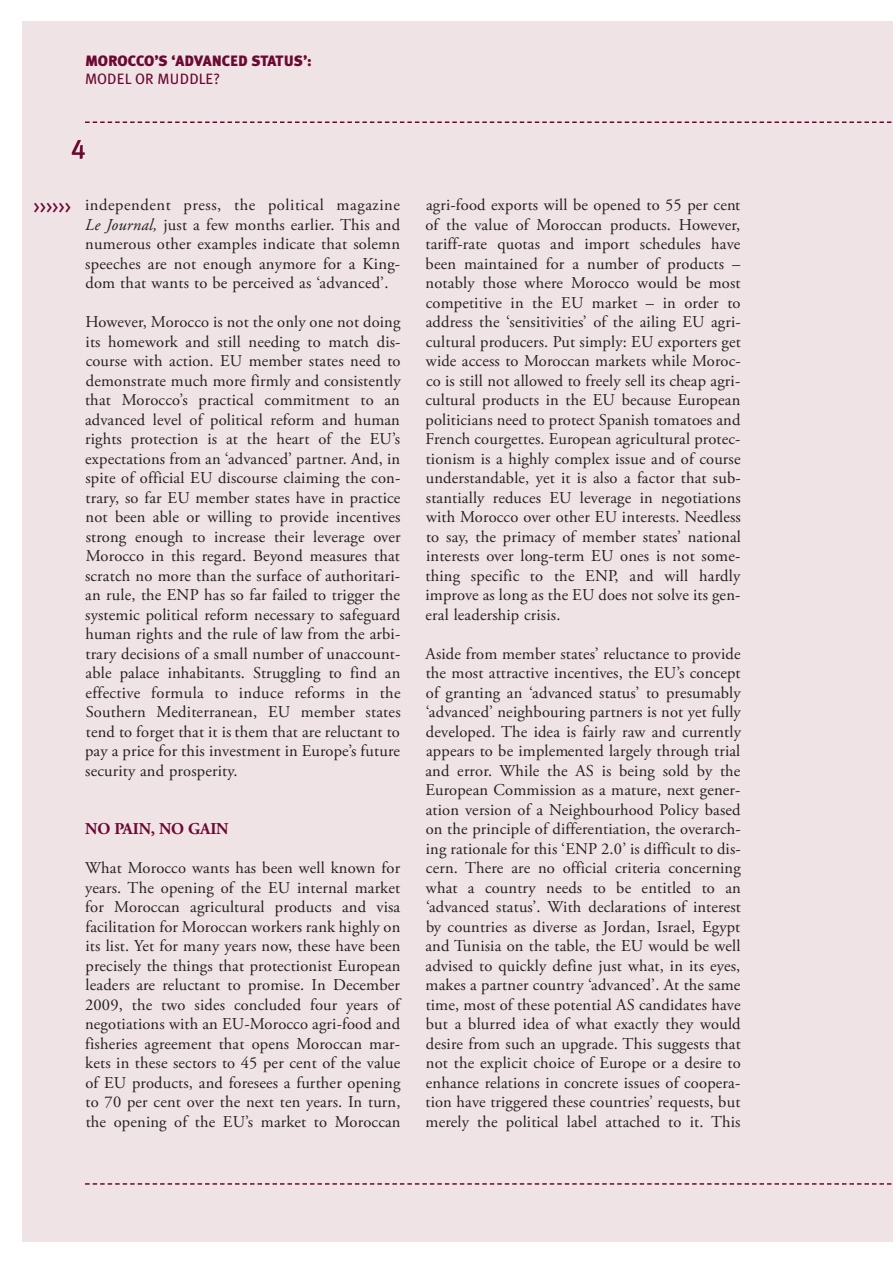
<style>
.page{position:relative;width:893px;height:1263px;background:#fff}
.page>*{position:absolute;margin:0;border:0;box-sizing:border-box;transform-origin:0 0}
.t1{font:27px "Meta Plus Book Caps";color:#6c0932}
.t2{font:18px "Meta Plus Book Caps";color:#6c0932}
.t3{font:16.5px/19.5px "Adobe Garamond Pro";letter-spacing:.01em;color:#231f20;text-align:justify}
.t4{font:700 16.5px "Adobe Garamond Pro";letter-spacing:-.01em;color:#6c0932}
.t5{font:900 15px "Meta Plus";color:#6c0932}
.t6{font:15px "Meta Plus";letter-spacing:.005em;color:#6c0932}
.s1{font-style:italic}
</style>
<div class="page">
<div style="left:22px;top:22px;width:871px;height:1220px;background:#efe3e5"></div>
<svg style="left:85px;top:121px;width:807px;height:2px"></svg>
<svg style="left:85px;top:1183px;width:807px;height:2px"></svg>
<p class="t5" style="left:85px;top:52px;width:228px">MOROCCO’S ‘ADVANCED STATUS’:</p>
<p class="t6" style="left:85px;top:70px;width:136px">MODEL OR MUDDLE?</p>
<h1 class="t1" style="left:71px;top:133px;width:16px">4</h1>
<p class="t2" style="left:34px;top:197px;width:39px">&gt;&gt;&gt;&gt;&gt;&gt;</p>
<p class="t3" style="left:85px;top:196px;width:317px">independent press, the political magazine <span class="s1">Le Journal,</span> just a few months earlier. This and numerous other examples indicate that solemn speeches are not enough anymore for a King&shy;dom that wants to be perceived as ‘advanced’.</p>
<p class="t3" style="left:85px;top:313px;width:317px">However, Morocco is not the only one not doing its homework and still needing to match dis&shy;course with action. EU member states need to demonstrate much more firmly and consistently that Morocco’s practical commitment to an advanced level of political reform and human rights protection is at the heart of the EU’s expectations from an ‘advanced’ partner. And, in spite of official EU discourse claiming the con&shy;trary, so far EU member states have in practice not been able or willing to provide incentives strong enough to increase their leverage over Morocco in this regard. Beyond measures that scratch no more than the surface of authoritari&shy;an rule, the ENP has so far failed to trigger the systemic political reform necessary to safeguard human rights and the rule of law from the arbi&shy;trary decisions of a small number of unaccount&shy;able palace inhabitants. Struggling to find an effective formula to induce reforms in the Southern Mediterranean, EU member states tend to forget that it is them that are reluctant to pay a price for this investment in Europe’s future security and prosperity.</p>
<p class="t4" style="left:85px;top:819px;width:145px">NO PAIN, NO GAIN</p>
<p class="t3" style="left:85px;top:859px;width:317px">What Morocco wants has been well known for years. The opening of the EU internal market for Moroccan agricultural products and visa facilitation for Moroccan workers rank highly on its list. Yet for many years now, these have been precisely the things that protectionist European leaders are reluctant to promise. In December 2009, the two sides concluded four years of negotiations with an EU-Morocco agri-food and fisheries agreement that opens Moroccan mar&shy;kets in these sectors to 45 per cent of the value of EU products, and foresees a further opening to 70 per cent over the next ten years. In turn, the opening of the EU’s market to Moroccan</p>
<p class="t3" style="left:425px;top:196px;width:317px">agri-food exports will be opened to 55 per cent of the value of Moroccan products. However, tariff-rate quotas and import schedules have been maintained for a number of products – notably those where Morocco would be most competitive in the EU market – in order to address the ‘sensitivities’ of the ailing EU agri&shy;cultural producers. Put simply: EU exporters get wide access to Moroccan markets while Moroc&shy;co is still not allowed to freely sell its cheap agri&shy;cultural products in the EU because European politicians need to protect Spanish tomatoes and French courgettes. European agricultural protec&shy;tionism is a highly complex issue and of course understandable, yet it is also a factor that sub&shy;stantially reduces EU leverage in negotiations with Morocco over other EU interests. Needless to say, the primacy of member states’ national interests over long-term EU ones is not some&shy;thing specific to the ENP, and will hardly improve as long as the EU does not solve its gen&shy;eral leadership crisis.</p>
<p class="t3" style="left:425px;top:644px;width:317px">Aside from member states’ reluctance to provide the most attractive incentives, the EU’s concept of granting an ‘advanced status’ to presumably ‘advanced’ neighbouring partners is not yet fully developed. The idea is fairly raw and currently appears to be implemented largely through trial and error. While the AS is being sold by the European Commission as a mature, next gener&shy;ation version of a Neighbourhood Policy based on the principle of differentiation, the overarch&shy;ing rationale for this ‘ENP 2.0’ is difficult to dis&shy;cern. There are no official criteria concerning what a country needs to be entitled to an ‘advanced status’. With declarations of interest by countries as diverse as Jordan, Israel, Egypt and Tunisia on the table, the EU would be well advised to quickly define just what, in its eyes, makes a partner country ‘advanced’. At the same time, most of these potential AS candidates have but a blurred idea of what exactly they would desire from such an upgrade. This suggests that not the explicit choice of Europe or a desire to enhance relations in concrete issues of coopera&shy;tion have triggered these countries’ requests, but merely the political label attached to it. This</p>
</div>
